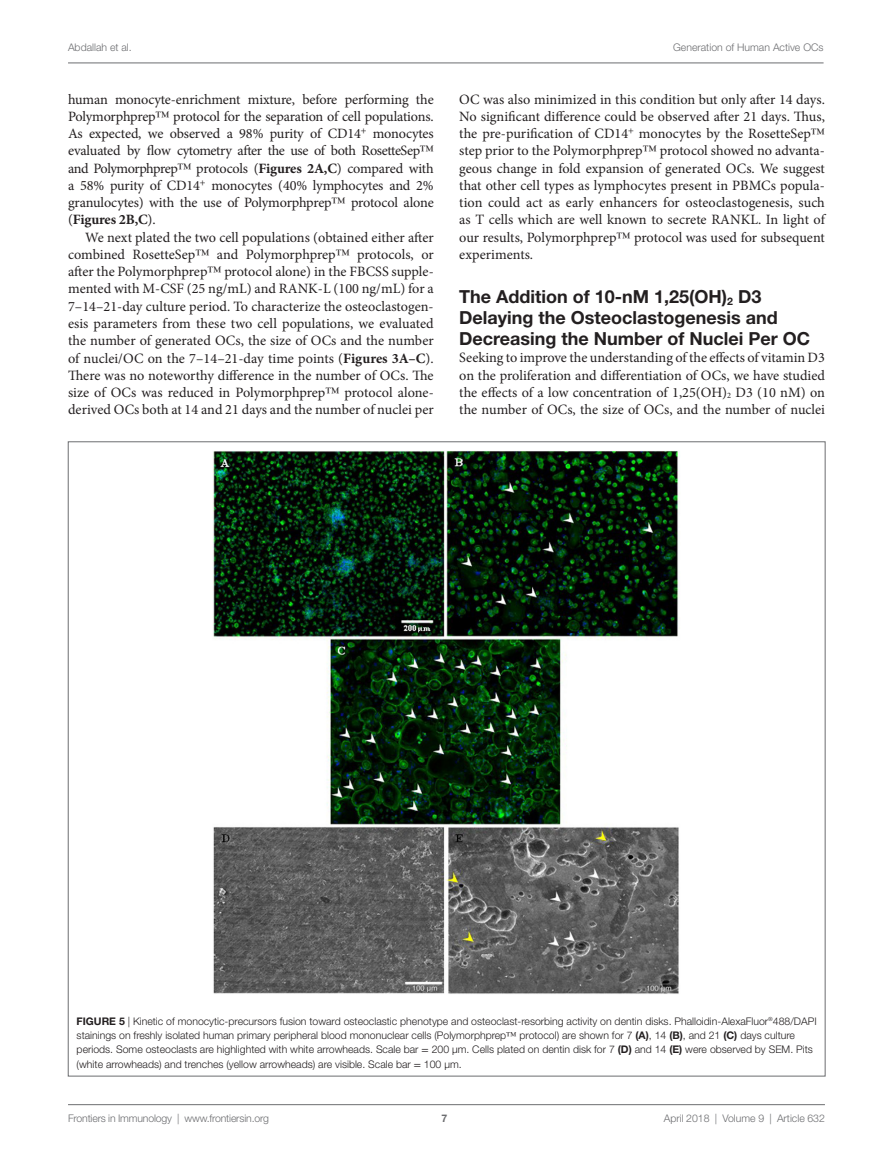
<style>
.page{position:relative;width:893px;height:1170px;background:#fff}
.page>*{position:absolute;margin:0;border:0;box-sizing:border-box;transform-origin:0 0}
.t1{font:700 18px/21px "Helvetica Neue LT Std";color:#231f20}
.t2{font:14.25px/17.2px "Minion Pro";letter-spacing:-.005em;color:#231f20;text-align:justify}
.t3{font:300 10.5px/14.2px "Helvetica Neue LT Std";color:#231f20}
.t4{font:300 10.5px "Helvetica Neue LT Std";color:#6c6d70}
.t5{font:700 10.5px "Helvetica Neue LT Std";color:#231f20}
.t6{font:700 10.5px "Helvetica Neue LT Std";color:#6c6d70}
.s1{font-family:"STIX General"}
.s2{font-weight:700}
.s3{font-family:"STIX General";font-weight:400}
</style>
<div class="page">
<img style="left:213px;top:451px;width:467px;height:543px">
<hr style="left:68px;top:1104px;width:757px;height:1px;background:#6c6d70">
<hr style="left:68px;top:63px;width:755px;height:1px;background:#6c6d70">
<p class="t4" style="left:68px;top:41px;width:65px">Abdallah et al.</p>
<p class="t4" style="left:673px;top:41px;width:152px">Generation of Human Active OCs</p>
<p class="t2" style="left:68px;top:90px;width:367px">human monocyte-enrichment mixture, before performing the Polymorphprep<span class="s1">™</span> protocol for the separation of cell populations.<br>As expected, we observed a 98% purity of CD14<sup>+</sup> monocytes evaluated by flow cytometry after the use of both RosetteSep<span class="s1">™ </span>and Polymorphprep<span class="s1">™</span> protocols (<span class="s2">Figures 2A,C</span>) compared with a 58% purity of CD14<sup>+</sup> monocytes (40% lymphocytes and 2% granulocytes) with the use of Polymorphprep<span class="s1">™</span> protocol alone (<span class="s2">Figures 2B,C</span>).</p>
<p class="t2" style="left:68px;top:228px;width:367px;text-indent:17px">We next plated the two cell populations (obtained either after combined RosetteSep<span class="s1">™</span> and Polymorphprep<span class="s1">™</span> protocols, or after the Polymorphprep<span class="s1">™</span> protocol alone) in the FBCSS supple&shy;mented with M-CSF (25 ng/mL) and RANK-L (100 ng/mL) for a 7–14–21-day culture period. To characterize the osteoclastogen&shy;esis parameters from these two cell populations, we evaluated the number of generated OCs, the size of OCs and the number of nuclei/OC on the 7–14–21-day time points (<span class="s2">Figures 3A–C</span>).<br>There was no noteworthy difference in the number of OCs. The size of OCs was reduced in Polymorphprep<span class="s1">™</span> protocol alone&shy;derived OCs both at 14 and 21 days and the number of nuclei per</p>
<p class="t2" style="left:459px;top:90px;width:367px">OC was also minimized in this condition but only after 14 days.<br>No significant difference could be observed after 21 days. Thus, the pre-purification of CD14<sup>+</sup> monocytes by the RosetteSep<span class="s1">™ </span>step prior to the Polymorphprep<span class="s1">™</span> protocol showed no advanta&shy;geous change in fold expansion of generated OCs. We suggest that other cell types as lymphocytes present in PBMCs popula&shy;tion could act as early enhancers for osteoclastogenesis, such as T cells which are well known to secrete RANKL. In light of our results, Polymorphprep<span class="s1">™</span> protocol was used for subsequent experiments.</p>
<p class="t1" style="left:459px;top:286px;width:352px">The Addition of 10-nM 1,25(OH)<sub>2</sub> D3<br>Delaying the Osteoclastogenesis and<br>Decreasing the Number of Nuclei Per OC</p>
<p class="t2" style="left:459px;top:349px;width:367px">Seeking to improve the understanding of the effects of vitamin D3 on the proliferation and differentiation of OCs, we have studied the effects of a low concentration of 1,25(OH)<sub>2</sub> D3 (10 nM) on the number of OCs, the size of OCs, and the number of nuclei</p>
<p class="t3" style="left:77px;top:1013px;width:741px;text-indent:33px"><span class="s2">e 5</span> | Kinetic of monocytic-precursors fusion toward osteoclastic phenotype and osteoclast-resorbing activity on dentin disks. Phalloidin-AlexaFluor<sup>®</sup>488/DAPI stainings on freshly isolated human primary peripheral blood mononuclear cells (Polymorphprep<span class="s3">™</span> protocol) are shown for 7 <span class="s2">(A)</span>, 14 <span class="s2">(B)</span>, and 21 <span class="s2">(C)</span> days culture periods. Some osteoclasts are highlighted with white arrowheads. Scale bar <span class="s3">=</span> 200 µm. Cells plated on dentin disk for 7 <span class="s2">(D)</span> and 14 <span class="s2">(E)</span> were observed by SEM. Pits (white arrowheads) and trenches (yellow arrowheads) are visible. Scale bar <span class="s3">=</span> 100 µm.</p>
<p class="t5" style="left:77px;top:1014px;width:14px">Figur</p>
<p class="t4" style="left:68px;top:1111px;width:203px">Frontiers in Immunology | www.frontiersin.org</p>
<p class="t4" style="left:664px;top:1111px;width:163px">April 2018 | Volume 9 | Article 632</p>
<p class="t6" style="left:441px;top:1111px;width:7px">7</p>
</div>
